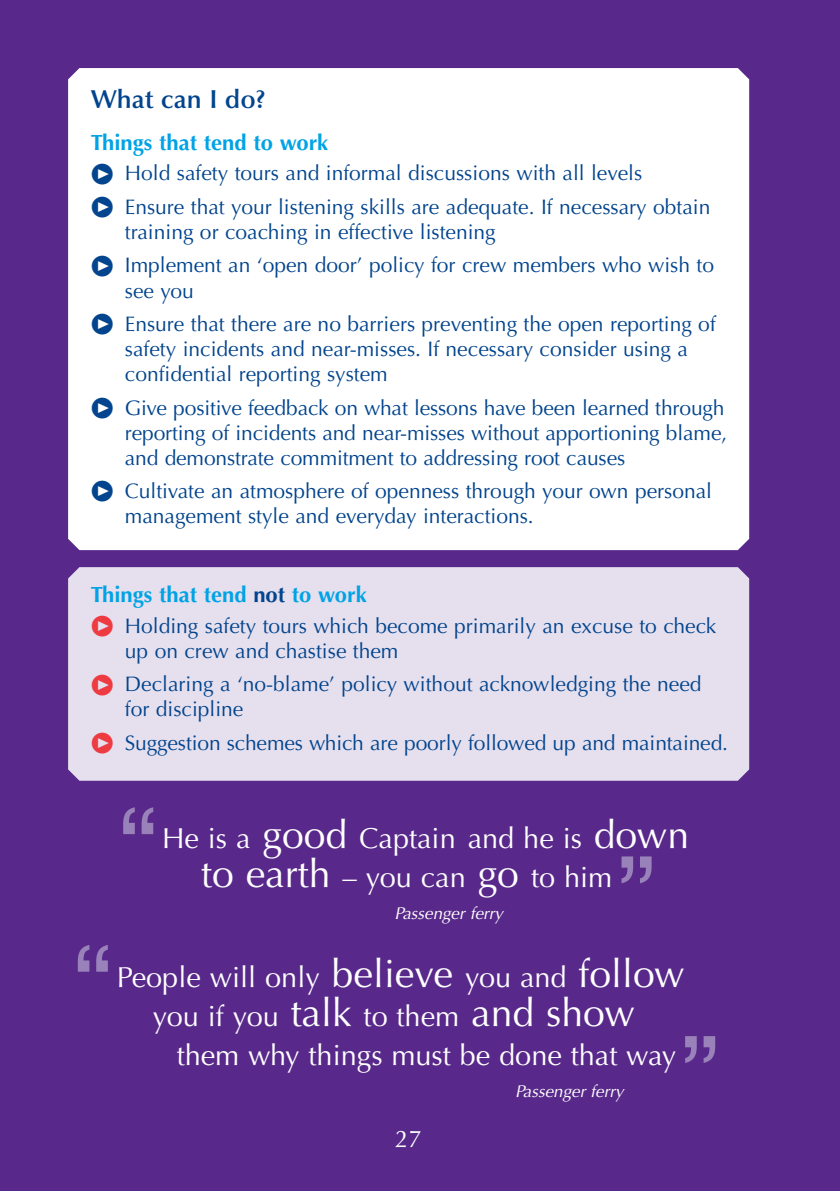
<style>
.page{position:relative;width:840px;height:1191px;background:#fff}
.page>*{position:absolute;margin:0;border:0;box-sizing:border-box;transform-origin:0 0}
.t1{font:106.4px "Helvetica";color:#9981b9;scale:1.05 1}
.t2{font:28.8px/39px "Optima";color:#fff}
.t3{font:600 26px "Optima";color:#02448d}
.t4{font:24px "Optima";color:#fff}
.t5{font:700 22px "Optima";color:#00a3e5}
.t6{font:21px/25px "Optima";color:#02448d}
.t7{font:italic 17px "Optima";color:#fff}
.s1{font-family:"Meta Black Expert";font-size:28px}
.s2{color:#02448d}
.s3{font-family:"Meta Black Expert";font-size:28px;color:#ee3a41}
.s4{font-size:39px}
</style>
<div class="page">
<div style="left:0;top:0;width:839px;height:1191px;background:#58298a"></div>
<div style="left:68px;top:68px;width:680px;height:482px;background:#fff"></div>
<div style="left:68px;top:567px;width:680px;height:213px;background:#e5dfee"></div>
<p class="t3" style="left:91px;top:88px;width:176px">What can I do?</p>
<p class="t5" style="left:91px;top:133px;width:239px">Things that tend to work</p>
<p class="t6" style="left:91px;top:159px;width:620px;line-height:33.6px"><span class="s1">X</span> Hold safety tours and informal discussions with all levels<br><span class="s1">X</span> Ensure that your listening skills are adequate. If necessary obtain</p>
<p class="t6" style="left:91px;top:217px;width:624px;line-height:33.6px;text-indent:34px">training or coaching in effective listening<br><span class="s1">X</span> Implement an ‘open door’ policy for crew members who wish to</p>
<p class="t6" style="left:91px;top:276px;width:626px;line-height:33.6px;text-indent:34px">see you<br><span class="s1">X</span> Ensure that there are no barriers preventing the open reporting of</p>
<p class="t6" style="left:125px;top:338px;width:564px">safety incidents and near-misses. If necessary consider using a confidential reporting system</p>
<p class="t6" style="left:125px;top:397px;width:603px;text-indent:-34px"><span class="s1">X</span> Give positive feedback on what lessons have been learned through reporting of incidents and near-misses without apportioning blame, and demonstrate commitment to addressing root causes</p>
<p class="t6" style="left:125px;top:480px;width:588px;text-indent:-34px"><span class="s1">X</span> Cultivate an atmosphere of openness through your own personal management style and everyday interactions.</p>
<p class="t5" style="left:91px;top:585px;width:277px">Things that tend <span class="s2">not</span> to work</p>
<p class="t6" style="left:125px;top:615px;width:592px;text-indent:-34px"><span class="s3">X</span> Holding safety tours which become primarily an excuse to check up on crew and chastise them</p>
<p class="t6" style="left:125px;top:674px;width:578px;text-indent:-34px"><span class="s3">X</span> Declaring a ‘no-blame’ policy without acknowledging the need for discipline</p>
<p class="t6" style="left:91px;top:732px;width:638px"><span class="s3">X</span> Suggestion schemes which are poorly followed up and maintained.</p>
<h1 class="t1" style="left:73px;top:945px;width:37px">“</h1>
<h1 class="t1" style="left:119px;top:808px;width:37px">“</h1>
<h2 class="t2" style="left:201px;top:821px;width:489px;text-indent:-39px">He is a <span class="s4">good</span> Captain and he is <span class="s4">down to earth</span> – you can <span class="s4">go</span> to him</h2>
<h1 class="t1" style="left:618px;top:856px;width:37px">”</h1>
<p class="t7" style="left:394px;top:906px;width:110px">Passenger ferry</p>
<h2 class="t2" style="left:117px;top:960px;width:569px;text-align:center">People will only <span class="s4">believe</span> you and <span class="s4">follow </span>you if you <span class="s4">talk</span> to them <span class="s4">and show</span></h2>
<h2 class="t2" style="left:177px;top:1038px;width:501px">them why things must be done that way</h2>
<h1 class="t1" style="left:681px;top:1036px;width:37px">”</h1>
<p class="t4" style="left:395px;top:1128px;width:28px">27</p>
<p class="t7" style="left:515px;top:1084px;width:110px">Passenger ferry</p>
</div>
